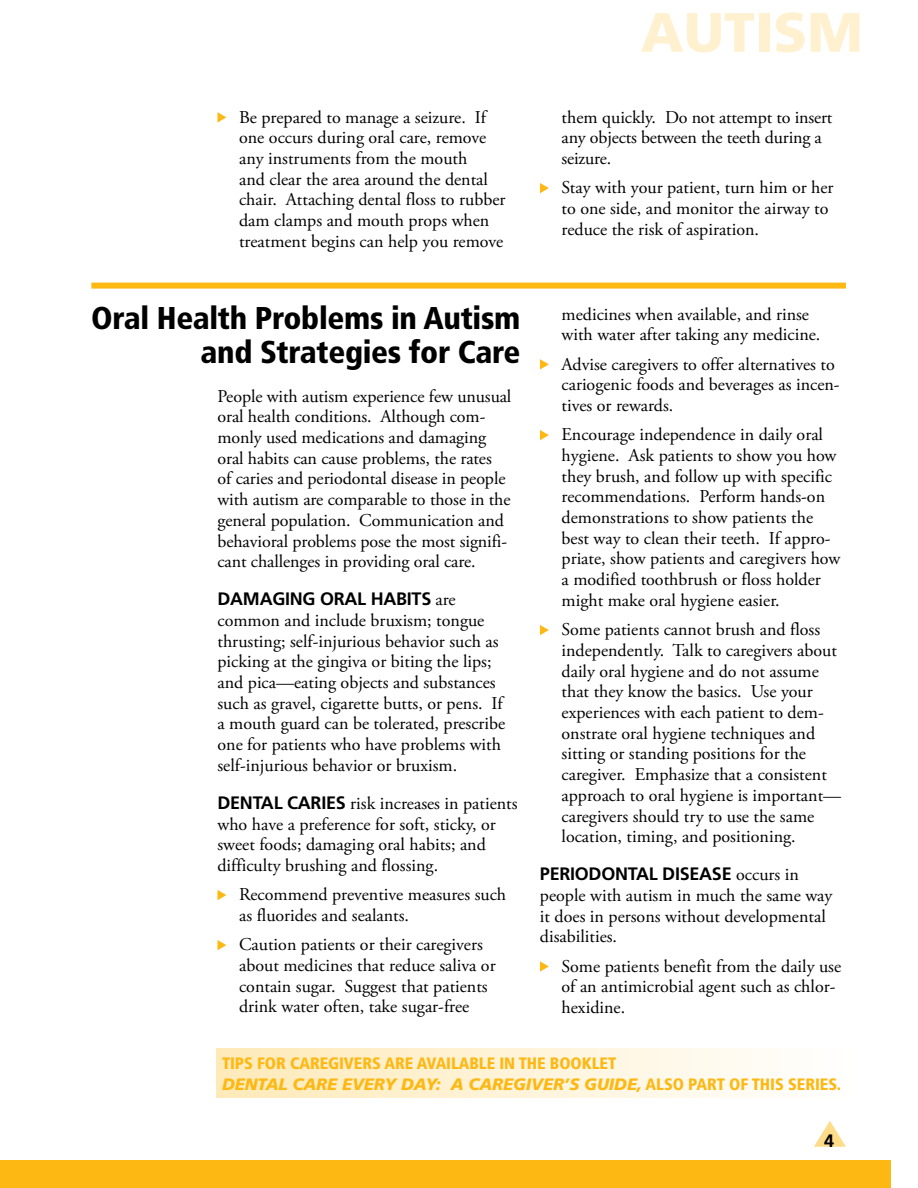
<style>
.page{position:relative;width:918px;height:1188px;background:#fff}
.page>*{position:absolute;margin:0;border:0;box-sizing:border-box;transform-origin:0 0}
.t1{font:900 55.5px "Frutiger LT Std";color:#fff1d0}
.t2{font:900 condensed 31.5px/34.5px "Frutiger";letter-spacing:-.01em;color:#000;text-align:right}
.LI_Title{font:18px/20.7px "Adobe Garamond Pro";color:#000}
.t3{font:700 18px "Frutiger";color:#000}
.t4{font:900 condensed 16.5px/21px "Frutiger";letter-spacing:-.005em;color:#fdb813}
.s1{font-family:"Frutiger";font-weight:700}
.s2{font-family:"Frutiger LT Std";font-style:italic;font-stretch:normal}
</style>
<div class="page">
<svg style="left:814px;top:1121px;width:32px;height:26px"></svg>
<div style="left:0;top:1161px;width:891px;height:27px;background:#fdb813"></div>
<svg style="left:218px;top:112px;width:8px;height:11px"></svg>
<svg style="left:540px;top:183px;width:9px;height:10px"></svg>
<div style="left:216px;top:1048px;width:642px;height:50px;background:linear-gradient(to right,#feeab9,#fff)"></div>
<div style="left:91px;top:283px;width:755px;height:6px;background:#fdb813"></div>
<svg style="left:218px;top:890px;width:8px;height:10px"></svg>
<svg style="left:218px;top:940px;width:8px;height:10px"></svg>
<svg style="left:540px;top:359px;width:9px;height:11px"></svg>
<svg style="left:540px;top:430px;width:9px;height:10px"></svg>
<svg style="left:540px;top:625px;width:9px;height:10px"></svg>
<svg style="left:540px;top:961px;width:9px;height:11px"></svg>
<h1 class="t1" style="left:641px;top:-1px;width:224px">AUTISM</h1>
<p class="LI_Title" style="left:239px;top:107px;width:268px">Be prepared to manage a seizure. If one occurs during oral care, remove any instruments from the mouth<br>and clear the area around the dental chair. Attaching dental floss to rubber dam clamps and mouth props when treatment begins can help you remove</p>
<p class="LI_Title" style="left:562px;top:107px;width:272px">them quickly. Do not attempt to insert any objects between the teeth during a seizure.</p>
<p class="LI_Title" style="left:562px;top:178px;width:274px">Stay with your patient, turn him or her to one side, and monitor the airway to reduce the risk of aspiration.</p>
<h2 class="t2" style="left:91px;top:301px;width:431px">ORAL HEALTH PROBLEMS IN AUTISM<br>AND STRATEGIES FOR CARE</h2>
<p class="LI_Title" style="left:218px;top:386px;width:295px">People with autism experience few unusual oral health conditions. Although com&shy;monly used medications and damaging oral habits can cause problems, the rates<br>of caries and periodontal disease in people with autism are comparable to those in the general population. Communication and behavioral problems pose the most signifi&shy;cant challenges in providing oral care.</p>
<p class="LI_Title" style="left:218px;top:590px;width:289px"><span class="s1">DAMAgINg ORAL HAbITS</span> are common and include bruxism; tongue thrusting; self-injurious behavior such as picking at the gingiva or biting the lips; and pica—eating objects and substances such as gravel, cigarette butts, or pens. If a mouth guard can be tolerated, prescribe one for patients who have problems with self-injurious behavior or bruxism.</p>
<p class="LI_Title" style="left:218px;top:793px;width:302px"><span class="s1">DENTAL CARIES</span> risk increases in patients who have a preference for soft, sticky, or sweet foods; damaging oral habits; and difficulty brushing and flossing.</p>
<p class="LI_Title" style="left:239px;top:885px;width:269px">Recommend preventive measures such as fluorides and sealants.</p>
<p class="LI_Title" style="left:239px;top:935px;width:258px">Caution patients or their caregivers about medicines that reduce saliva or contain sugar. Suggest that patients drink water often, take sugar-free</p>
<p class="LI_Title" style="left:562px;top:304px;width:260px">medicines when available, and rinse with water after taking any medicine.</p>
<p class="LI_Title" style="left:562px;top:354px;width:280px">Advise caregivers to offer alternatives to cariogenic foods and beverages as incen&shy;tives or rewards.</p>
<p class="LI_Title" style="left:562px;top:425px;width:280px">Encourage independence in daily oral hygiene. Ask patients to show you how they brush, and follow up with specific recommendations. Perform hands-on demonstrations to show patients the best way to clean their teeth. If appro&shy;priate, show patients and caregivers how a modified toothbrush or floss holder might make oral hygiene easier.</p>
<p class="LI_Title" style="left:562px;top:620px;width:281px">Some patients cannot brush and floss independently. Talk to caregivers about daily oral hygiene and do not assume that they know the basics. Use your experiences with each patient to dem&shy;onstrate oral hygiene techniques and sitting or standing positions for the caregiver. Emphasize that a consistent approach to oral hygiene is important— caregivers should try to use the same location, timing, and positioning.</p>
<p class="LI_Title" style="left:540px;top:865px;width:294px"><span class="s1">PERIODONTAL DISEASE</span> occurs in people with autism in much the same way it does in persons without developmental disabilities.</p>
<p class="LI_Title" style="left:562px;top:956px;width:281px">Some patients benefit from the daily use of an antimicrobial agent such as chlor&shy;hexidine.</p>
<p class="t4" style="left:222px;top:1052px;width:620px">TIPS FOR CAREGIVERS ARE AVAILABLE IN THE BOOKLET<br><span class="s2">DENTAL CARE EVERY DAY: A CAREGIVER’S GUIDE,</span> ALSO PART OF THIS SERIES.</p>
<p class="t3" style="left:824px;top:1130px;width:12px">4</p>
</div>
